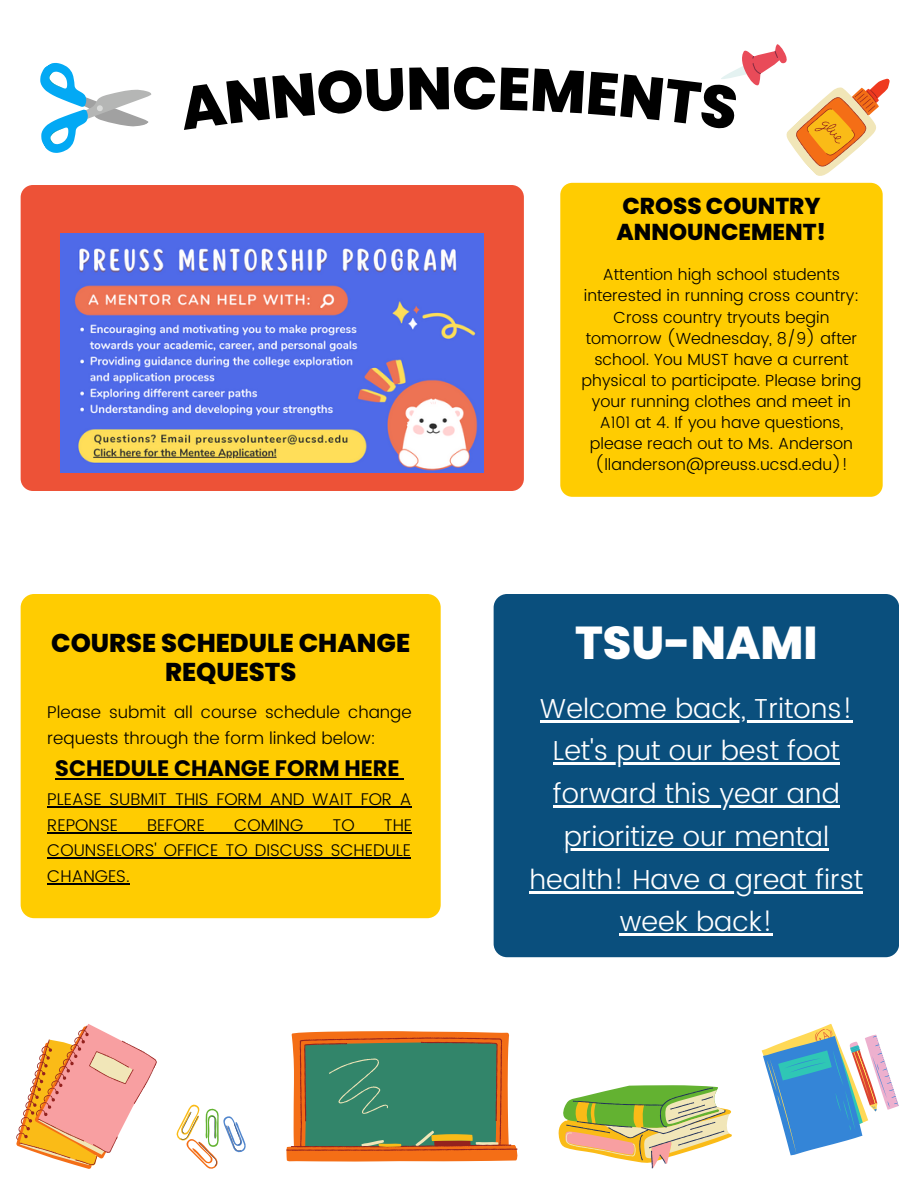
<style>
.page{position:relative;width:918px;height:1188px;background:#fff}
.page>*{position:absolute;margin:0;border:0;box-sizing:border-box;transform-origin:0 0}
.t1{font:800 59.85px "Poppins";color:#000}
.t2{font:800 46.05px "Poppins";color:#fff}
.t3{font:300 27.45px/42.8px "Poppins";color:#fff;text-align:center}
.t4{font:800 25.8px/29.2px "Poppins";color:#000;text-align:center}
.t5{font:800 22.95px/26.1px "Poppins";color:#000}
.t6{font:700 22.35px "Poppins";color:#000}
.t7{font:300 16.95px/25.7px "Poppins";color:#000}
.t8{font:300 16.05px/21.1px "Poppins";color:#000;text-align:center}
</style>
<div class="page">
<div style="left:21px;top:185px;width:503px;height:306px;background:#ed5237;border-radius:12px"></div>
<img style="left:60px;top:234px;width:424px;height:238px">
<svg style="left:40px;top:62px;width:112px;height:91px"></svg>
<svg style="left:16px;top:1024px;width:141px;height:145px"></svg>
<svg style="left:176px;top:1104px;width:70px;height:65px"></svg>
<svg style="left:762px;top:1024px;width:137px;height:131px"></svg>
<svg style="left:559px;top:1085px;width:173px;height:83px"></svg>
<svg style="left:286px;top:1031px;width:232px;height:131px;background:#7a865e"></svg>
<div style="left:560px;top:183px;width:323px;height:314px;background:#ffcc01;border-radius:12px"></div>
<div style="left:494px;top:594px;width:405px;height:363px;background:#0a4f7d;border-radius:13px"></div>
<hr style="left:540px;top:720px;width:313px;height:2px;background:#fff">
<hr style="left:553px;top:763px;width:287px;height:2px;background:#fff">
<hr style="left:553px;top:805px;width:287px;height:3px;background:#fff">
<hr style="left:564px;top:848px;width:265px;height:2px;background:#fff">
<hr style="left:530px;top:891px;width:333px;height:2px;background:#fff">
<hr style="left:620px;top:934px;width:153px;height:2px;background:#fff">
<div style="left:21px;top:594px;width:420px;height:324px;background:#ffcc01;border-radius:13px"></div>
<hr style="left:55px;top:778px;width:285px;height:1px;background:#000">
<hr style="left:340px;top:778px;width:60px;height:1px;background:#000">
<hr style="left:47px;top:806px;width:365px;height:2px;background:#000">
<hr style="left:47px;top:832px;width:365px;height:1px;background:#000">
<hr style="left:47px;top:858px;width:364px;height:1px;background:#000">
<hr style="left:47px;top:883px;width:83px;height:2px;background:#000">
<svg style="left:571px;top:44px;width:319px;height:139px"></svg>
<p class="t1" style="left:452px;top:46px;width:48px">C</p>
<p class="t5" style="left:617px;top:193px;width:211px">CROSS COUNTRY<br>ANNOUNCEMENT!</p>
<p class="t8" style="left:582px;top:264px;width:281px">Attention high school students interested in running cross country:<br>Cross country tryouts begin tomorrow (Wednesday, 8/9) after school. You MUST have a current physical to participate. Please bring your running clothes and meet in A101 at 4. If you have questions, please reach out to Ms. Anderson (llanderson@preuss.ucsd.edu)!</p>
<p class="t4" style="left:51px;top:629px;width:360px">COURSE SCHEDULE CHANGE<br>REQUESTS</p>
<p class="t7" style="left:47px;top:700px;width:366px">Please submit all course schedule change requests through the form linked below:</p>
<p class="t6" style="left:55px;top:753px;width:346px">SCHEDULE CHANGE FORM HERE</p>
<p class="t7" style="left:47px;top:786px;width:366px">PLEASE SUBMIT THIS FORM AND WAIT FOR A<br>REPONSE</p>
<p class="t7" style="left:147px;top:812px;width:60px">BEFORE</p>
<p class="t7" style="left:234px;top:812px;width:71px">COMING</p>
<p class="t7" style="left:332px;top:812px;width:24px">TO</p>
<p class="t7" style="left:47px;top:812px;width:366px;text-align:justify;text-indent:336px">THE COUNSELORS' OFFICE TO DISCUSS SCHEDULE CHANGES.</p>
<p class="t2" style="left:575px;top:610px;width:244px">TSU-NAMI</p>
<p class="t3" style="left:530px;top:687px;width:335px">Welcome back, Tritons!<br>Let's put our best foot forward this year and prioritize our mental health! Have a great first week back!</p>
</div>
